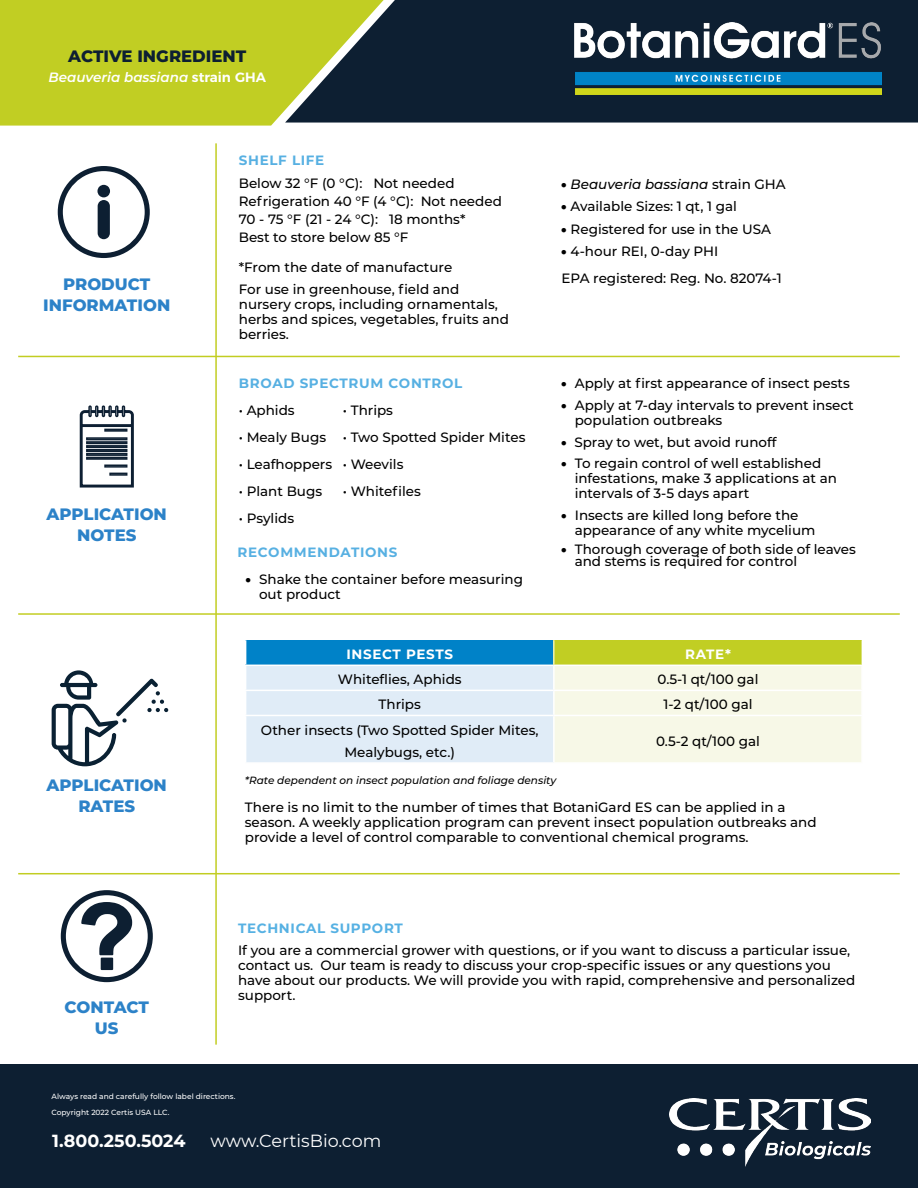
<style>
.page{position:relative;width:918px;height:1188px;background:#fff}
.page>*{position:absolute;margin:0;border:0;box-sizing:border-box;transform-origin:0 0}
.t1{font:17.55px "Montserrat";color:#fff}
.t2{font:700 17.55px "Montserrat";color:#fff}
.t3{font:800 16.5px "Montserrat";color:#2c82c8}
.t4{font:800 16.5px "Montserrat";color:#0d1f32}
.t5{font:500 13.5px/15px "Montserrat";color:#000}
.t6{font:700 13.5px "Montserrat";letter-spacing:.05em;color:#57b0e2}
.t7{font:italic 500 13.5px "Montserrat";color:#000}
.t8{font:italic 600 13.5px "Montserrat";color:#fff}
.t9{font:700 13.5px "Montserrat";letter-spacing:.05em;color:#56b1e3}
.t10{font:700 13.5px "Montserrat";letter-spacing:.05em;color:#fff}
.t11{font:italic 500 10.5px "Montserrat";color:#000}
.t12{font:500 7.5px "Montserrat";color:#fff}
.s1{font-style:normal}
.s2{font-weight:900}
.s3{font-weight:900;font-style:normal}
</style>
<div class="page">
<div style="left:0;top:1065px;width:918px;height:123px;background:#0d1f32"></div>
<img style="left:669px;top:1098px;width:201px;height:69px">
<div style="left:0;top:0;width:285px;height:126px;background:#c1ce23"></div>
<svg style="left:285px;top:0;width:633px;height:123px;background:#273736"></svg>
<img style="left:575px;top:22px;width:307px;height:72px">
<svg style="left:79px;top:405px;width:55px;height:83px"></svg>
<svg style="left:58px;top:166px;width:92px;height:92px"></svg>
<hr style="left:18px;top:356px;width:882px;height:1px;background:#c2cd22">
<hr style="left:18px;top:613px;width:882px;height:2px;background:#c2cd22">
<hr style="left:18px;top:873px;width:882px;height:1px;background:#c2cd22">
<hr style="left:215px;top:143px;width:2px;height:902px;background:#c2cd22">
<svg style="left:245px;top:640px;width:617px;height:122px;background:#cfe3d6"></svg>
<hr style="left:245px;top:715px;width:309px;height:1px;background:#fff">
<hr style="left:245px;top:716px;width:1px;height:46px;background:#fff">
<hr style="left:554px;top:665px;width:309px;height:1px;background:#fff">
<hr style="left:553px;top:666px;width:2px;height:24px;background:#fff">
<hr style="left:861px;top:666px;width:2px;height:24px;background:#fff">
<hr style="left:554px;top:690px;width:309px;height:1px;background:#fff">
<hr style="left:553px;top:691px;width:2px;height:24px;background:#fff">
<hr style="left:861px;top:691px;width:2px;height:24px;background:#fff">
<hr style="left:554px;top:715px;width:309px;height:1px;background:#fff">
<hr style="left:553px;top:716px;width:2px;height:46px;background:#fff">
<hr style="left:861px;top:716px;width:2px;height:46px;background:#fff">
<svg style="left:61px;top:890px;width:92px;height:92px"></svg>
<svg style="left:52px;top:670px;width:116px;height:96px"></svg>
<p class="t4" style="left:68px;top:45px;width:180px">ACTIVE INGREDIENT</p>
<p class="t8" style="left:49px;top:68px;width:219px">Beauveria bassiana <span class="s1">strain GHA</span></p>
<p class="t3" style="left:63px;top:272px;width:89px">PRODUCT</p>
<p class="t3" style="left:43px;top:293px;width:129px">INFORMATION</p>
<p class="t3" style="left:47px;top:502px;width:122px">APPLICATION</p>
<p class="t3" style="left:77px;top:523px;width:61px">NOTES</p>
<p class="t6" style="left:239px;top:151px;width:87px">SHELF LIFE</p>
<p class="t5" style="left:239px;top:175px;width:217px">Below 32 °F (0 °C): Not needed</p>
<p class="t5" style="left:239px;top:193px;width:265px">Refrigeration 40 °F (4 °C): Not needed</p>
<p class="t5" style="left:239px;top:211px;width:228px">70 - 75 °F (21 - 24 °C): 18 months*</p>
<p class="t5" style="left:239px;top:229px;width:171px">Best to store below 85 °F</p>
<p class="t5" style="left:239px;top:259px;width:215px">*From the date of manufacture</p>
<p class="t5" style="left:239px;top:281px;width:272px">For use in greenhouse, field and nursery crops, including ornamentals, herbs and spices, vegetables, fruits and berries.</p>
<p class="t6" style="left:239px;top:374px;width:225px">BROAD SPECTRUM CONTROL</p>
<p class="t5" style="left:239px;top:402px;width:57px">• Aphids</p>
<p class="t5" style="left:239px;top:429px;width:89px">• Mealy Bugs</p>
<p class="t5" style="left:239px;top:456px;width:95px">• Leafhoppers</p>
<p class="t5" style="left:239px;top:483px;width:85px">• Plant Bugs</p>
<p class="t5" style="left:239px;top:510px;width:57px">• Psylids</p>
<p class="t5" style="left:343px;top:402px;width:52px">• Thrips</p>
<p class="t5" style="left:343px;top:429px;width:184px">• Two Spotted Spider Mites</p>
<p class="t5" style="left:343px;top:456px;width:62px">• Weevils</p>
<p class="t5" style="left:343px;top:483px;width:80px">• Whitefiles</p>
<p class="t6" style="left:238px;top:543px;width:161px">RECOMMENDATIONS</p>
<p class="t5" style="left:259px;top:571px;width:265px;text-indent:-14px"><span class="s2">•</span> Shake the container before measuring out product</p>
<p class="t7" style="left:561px;top:175px;width:226px"><span class="s3">•</span> Beauveria bassiana <span class="s1">strain GHA</span></p>
<p class="t5" style="left:561px;top:199px;width:177px"><span class="s2">•</span> Available Sizes: 1 qt, 1 gal</p>
<p class="t5" style="left:561px;top:221px;width:212px"><span class="s2">•</span> Registered for use in the USA</p>
<p class="t5" style="left:561px;top:244px;width:159px"><span class="s2">•</span> 4-hour REI, 0-day PHI</p>
<p class="t5" style="left:562px;top:270px;width:222px">EPA registered: Reg. No. 82074-1</p>
<p class="t5" style="left:561px;top:375px;width:290px"><span class="s2">•</span> Apply at first appearance of insect pests</p>
<p class="t5" style="left:575px;top:397px;width:281px;text-indent:-14px"><span class="s2">•</span> Apply at 7-day intervals to prevent insect population outbreaks</p>
<p class="t5" style="left:561px;top:434px;width:217px"><span class="s2">•</span> Spray to wet, but avoid runoff</p>
<p class="t5" style="left:575px;top:455px;width:264px;text-indent:-14px"><span class="s2">•</span> To regain control of well established infestations, make 3 applications at an intervals of 3-5 days apart</p>
<p class="t5" style="left:575px;top:507px;width:242px;text-indent:-14px"><span class="s2">•</span> Insects are killed long before the appearance of any white mycelium</p>
<p class="t5" style="left:575px;top:542px;width:283px;line-height:12px;text-indent:-14px"><span class="s2">•</span> Thorough coverage of both side of leaves and stems is required for control</p>
<p class="t3" style="left:47px;top:773px;width:122px">APPLICATION</p>
<p class="t3" style="left:78px;top:794px;width:58px">RATES</p>
<p class="t3" style="left:65px;top:995px;width:86px">CONTACT</p>
<p class="t3" style="left:95px;top:1016px;width:25px">US</p>
<p class="t10" style="left:346px;top:645px;width:108px">INSECT PESTS</p>
<p class="t10" style="left:685px;top:645px;width:47px">RATE*</p>
<p class="t5" style="left:338px;top:672px;width:125px">Whiteflies, Aphids</p>
<p class="t5" style="left:658px;top:672px;width:102px">0.5-1 qt/100 gal</p>
<p class="t5" style="left:379px;top:697px;width:44px">Thrips</p>
<p class="t5" style="left:663px;top:697px;width:91px">1-2 qt/100 gal</p>
<p class="t5" style="left:261px;top:718px;width:279px;line-height:22.5px;text-align:center">Other insects (Two Spotted Spider Mites,<br>Mealybugs, etc.)</p>
<p class="t5" style="left:656px;top:733px;width:105px">0.5-2 qt/100 gal</p>
<p class="t11" style="left:245px;top:773px;width:313px">*Rate dependent on insect population and foliage density</p>
<p class="t5" style="left:245px;top:799px;width:573px">There is no limit to the number of times that BotaniGard ES can be applied in a season. A weekly application program can prevent insect population outbreaks and provide a level of control comparable to conventional chemical programs.</p>
<p class="t9" style="left:238px;top:918px;width:166px">TECHNICAL SUPPORT</p>
<p class="t5" style="left:238px;top:943px;width:619px">If you are a commercial grower with questions, or if you want to discuss a particular issue, contact us. Our team is ready to discuss your crop-specific issues or any questions you have about our products. We will provide you with rapid, comprehensive and personalized support.</p>
<p class="t12" style="left:52px;top:1091px;width:185px">Always read and carefully follow label directions.</p>
<p class="t12" style="left:52px;top:1107px;width:119px">Copyright 2022 Certis USA LLC.</p>
<p class="t2" style="left:52px;top:1128px;width:135px">1.800.250.5024</p>
<p class="t1" style="left:210px;top:1128px;width:172px">www.CertisBio.com</p>
</div>
